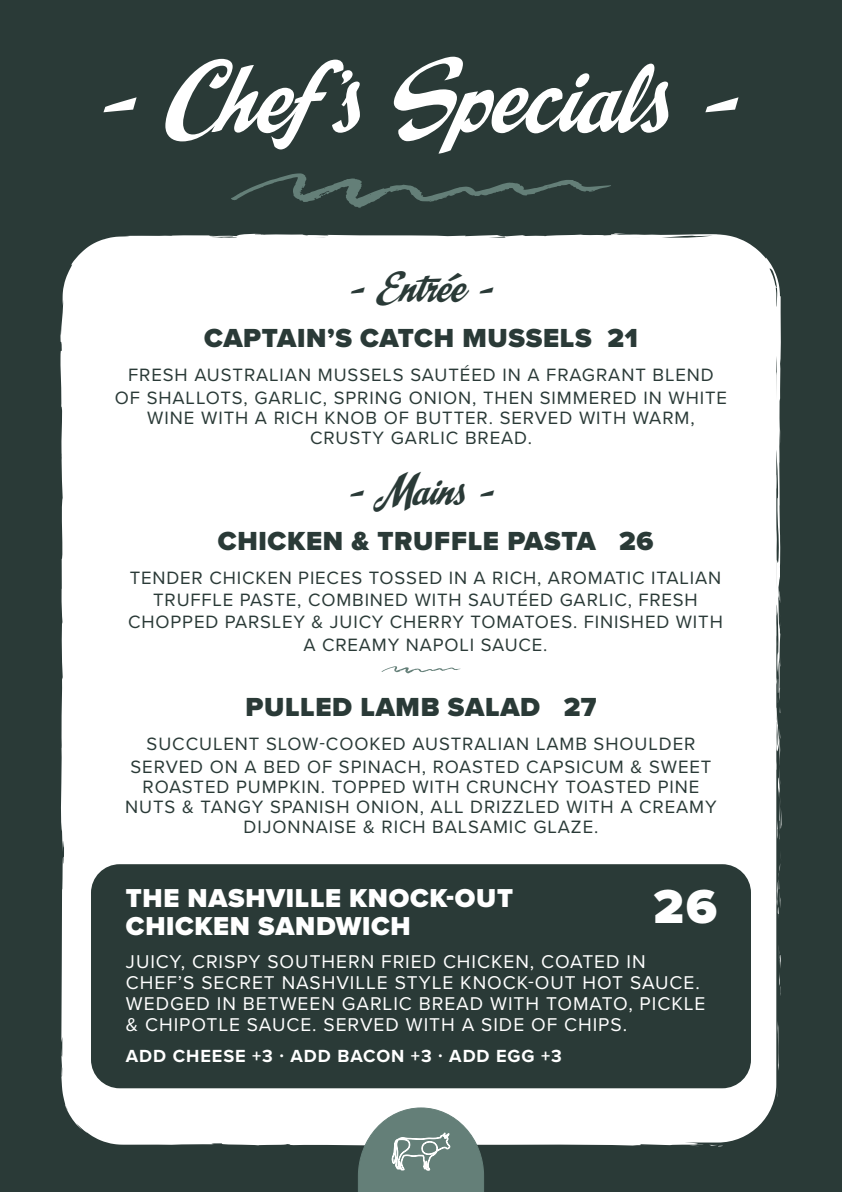
<style>
.page{position:relative;width:842px;height:1192px;background:#2a3a37}
.page>*{position:absolute;margin:0;border:0;box-sizing:border-box;transform-origin:0 0}
.t1{font:900 49.45px "Proxima Nova";color:#fff}
.t2{font:45.2px "CC Spills Base";color:#2a3a37}
.t3{font:900 27.1px "Proxima Nova";letter-spacing:.025em;color:#2a3a37}
.t4{font:900 26.85px/28.8px "Proxima Nova";letter-spacing:.025em;color:#fff}
.t5{font:19.2px/21.1px "Proxima Nova";letter-spacing:.05em;color:#fff}
.t6{font:18.5px/20.2px "Proxima Nova";letter-spacing:.05em;color:#2a3a37;text-align:center}
.t7{font:700 18.15px "Proxima Nova";letter-spacing:.05em;color:#fff}
</style>
<div class="page">
<div style="left:60px;top:234px;width:721px;height:912px;background:#fff"></div>
<svg style="left:205px;top:237px;width:24px;height:4px"></svg>
<svg style="left:776px;top:677px;width:6px;height:164px"></svg>
<svg style="left:777px;top:578px;width:4px;height:71px"></svg>
<svg style="left:776px;top:655px;width:5px;height:13px"></svg>
<svg style="left:774px;top:470px;width:3px;height:33px"></svg>
<svg style="left:613px;top:240px;width:27px;height:2px"></svg>
<svg style="left:709px;top:1145px;width:14px;height:2px"></svg>
<svg style="left:68px;top:587px;width:1px;height:16px"></svg>
<svg style="left:103px;top:97px;width:34px;height:15px"></svg>
<svg style="left:165px;top:59px;width:195px;height:90px"></svg>
<svg style="left:394px;top:57px;width:274px;height:97px"></svg>
<svg style="left:705px;top:97px;width:33px;height:15px"></svg>
<svg style="left:231px;top:173px;width:380px;height:35px"></svg>
<svg style="left:358px;top:1107px;width:126px;height:85px;background:#859994"></svg>
<div style="left:91px;top:864px;width:660px;height:224px;background:#2a3a37;border-radius:29px"></div>
<svg style="left:381px;top:666px;width:80px;height:7px"></svg>
<h2 class="t2" style="left:348px;top:261px;width:147px">- Entrée -</h2>
<h3 class="t3" style="left:204px;top:317px;width:435px">CAPTAIN’S CATCH MUSSELS 21</h3>
<p class="t6" style="left:115px;top:363px;width:614px;line-height:22.6px">FRESH AUSTRALIAN MUSSELS SAUTÉED IN A FRAGRANT BLEND<br>OF SHALLOTS, GARLIC, SPRING ONION, THEN SIMMERED IN WHITE</p>
<p class="t6" style="left:147px;top:407px;width:549px">WINE WITH A RICH KNOB OF BUTTER. SERVED WITH WARM,<br>CRUSTY GARLIC BREAD.</p>
<h2 class="t2" style="left:347px;top:464px;width:148px">- Mains -</h2>
<h3 class="t3" style="left:218px;top:521px;width:437px">CHICKEN &amp; TRUFFLE PASTA 26</h3>
<p class="t6" style="left:128px;top:566px;width:596px;line-height:22.2px">TENDER CHICKEN PIECES TOSSED IN A RICH, AROMATIC ITALIAN TRUFFLE PASTE, COMBINED WITH SAUTÉED GARLIC, FRESH CHOPPED PARSLEY &amp; JUICY CHERRY TOMATOES. FINISHED WITH A CREAMY NAPOLI SAUCE.</p>
<h3 class="t3" style="left:245px;top:687px;width:353px">PULLED LAMB SALAD 27</h3>
<p class="t6" style="left:131px;top:732px;width:582px;line-height:22.6px">SUCCULENT SLOW-COOKED AUSTRALIAN LAMB SHOULDER<br>SERVED ON A BED OF SPINACH, ROASTED CAPSICUM &amp; SWEET</p>
<p class="t6" style="left:125px;top:776px;width:593px">ROASTED PUMPKIN. TOPPED WITH CRUNCHY TOASTED PINE<br>NUTS &amp; TANGY SPANISH ONION, ALL DRIZZLED WITH A CREAMY<br>DIJONNAISE &amp; RICH BALSAMIC GLAZE.</p>
<h3 class="t4" style="left:126px;top:883px;width:389px">THE NASHVILLE KNOCK-OUT<br>CHICKEN SANDWICH</h3>
<h1 class="t1" style="left:653px;top:870px;width:65px">26</h1>
<p class="t5" style="left:126px;top:950px;width:581px">JUICY, CRISPY SOUTHERN FRIED CHICKEN, COATED IN CHEF’S SECRET NASHVILLE STYLE KNOCK-OUT HOT SAUCE.<br>WEDGED IN BETWEEN GARLIC BREAD WITH TOMATO, PICKLE &amp; CHIPOTLE SAUCE. SERVED WITH A SIDE OF CHIPS.</p>
<p class="t7" style="left:126px;top:1042px;width:437px">ADD CHEESE +3 · ADD BACON +3 · ADD EGG +3</p>
</div>
